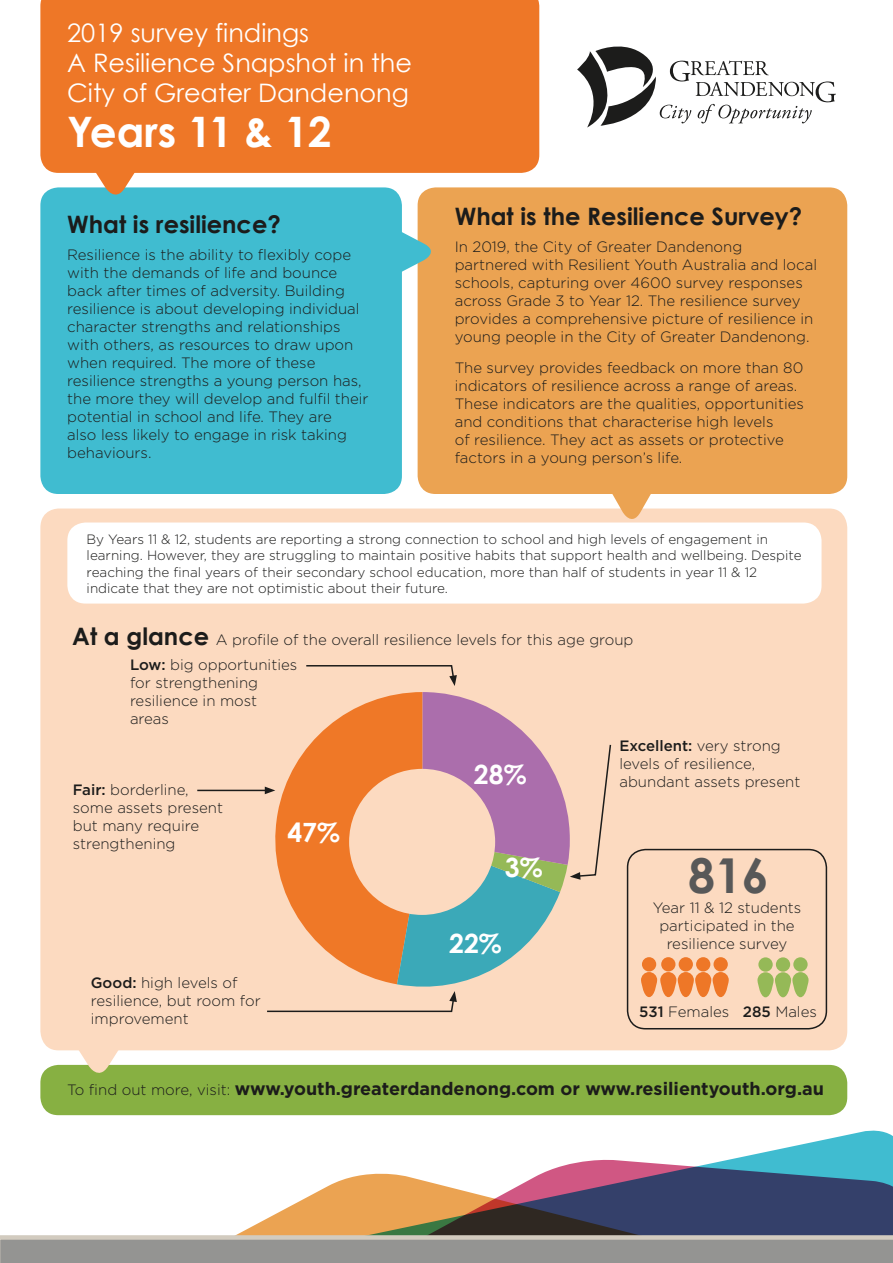
<style>
.page{position:relative;width:893px;height:1263px;background:#fff}
.page>*{position:absolute;margin:0;border:0;box-sizing:border-box;transform-origin:0 0}
.t1{font:700 48.15px "Century Gothic";color:#585858}
.t2{font:700 42px "Century Gothic";color:#fff}
.t3{font:700 26.55px "Century Gothic";color:#fff}
.t4{font:25.5px/30px "Century Gothic";color:#fff}
.t5{font:700 24px "Century Gothic";color:#1c1c1b}
.t6{font:700 18px "Gotham";color:#1c1c1b}
.t7{font:300 15px/18px "Gotham";color:#1c1c1b}
.t8{font:300 13.5px/16.5px "Gotham";color:#1c1c1b}
.s1{font-family:"Century Gothic";font-weight:700;font-size:24px}
.s2{font-weight:500}
.s3{font-weight:300;font-size:15px}
</style>
<div class="page">
<div style="left:40px;top:508px;width:807px;height:542px;background:#fcdac0;border-radius:19px"></div>
<div style="left:627px;top:849px;width:200px;height:180px;border:2px solid #1c1c1b;border-radius:18px"></div>
<div style="left:40px;top:1065px;width:807px;height:50px;background:#87b042;border-radius:18px"></div>
<svg style="left:65px;top:1050px;width:67px;height:23px"></svg>
<div style="left:40px;top:0;width:499px;height:173px;background:#ee7727"></div>
<div style="left:40px;top:187px;width:362px;height:307px;background:#40bcd0;border-radius:18px"></div>
<svg style="left:577px;top:46px;width:259px;height:82px"></svg>
<svg style="left:602px;top:494px;width:59px;height:25px"></svg>
<div style="left:418px;top:187px;width:429px;height:307px;background:#eba352;border-radius:18px"></div>
<svg style="left:82px;top:151px;width:66px;height:44px"></svg>
<svg style="left:401px;top:221px;width:30px;height:62px"></svg>
<div style="left:67px;top:522px;width:754px;height:81px;background:#fff;border-radius:18px"></div>
<svg style="left:306px;top:665px;width:151px;height:21px"></svg>
<hr style="left:197px;top:790px;width:70px;height:1px;background:#1c1c1b">
<svg style="left:265px;top:692px;width:347px;height:321px"></svg>
<div style="left:660px;top:972px;width:16px;height:25px;background:#ee7727;border-radius:8px"></div>
<div style="left:661px;top:957px;width:14px;height:14px;background:#ee7727;border-radius:50%"></div>
<div style="left:641px;top:972px;width:16px;height:25px;background:#ee7727;border-radius:8px"></div>
<div style="left:642px;top:957px;width:14px;height:14px;background:#ee7727;border-radius:50%"></div>
<div style="left:678px;top:972px;width:16px;height:25px;background:#ee7727;border-radius:8px"></div>
<div style="left:679px;top:957px;width:14px;height:14px;background:#ee7727;border-radius:50%"></div>
<div style="left:695px;top:972px;width:16px;height:25px;background:#ee7727;border-radius:8px"></div>
<div style="left:696px;top:957px;width:14px;height:14px;background:#ee7727;border-radius:50%"></div>
<div style="left:713px;top:972px;width:16px;height:25px;background:#ee7727;border-radius:8px"></div>
<div style="left:713px;top:957px;width:15px;height:14px;background:#ee7727;border-radius:50%"></div>
<div style="left:775px;top:972px;width:16px;height:25px;background:#95b957;border-radius:8px"></div>
<div style="left:776px;top:957px;width:14px;height:15px;background:#95b957;border-radius:50%"></div>
<svg style="left:757px;top:972px;width:17px;height:25px"></svg>
<div style="left:758px;top:957px;width:15px;height:15px;background:#95b957;border-radius:50%"></div>
<svg style="left:792px;top:972px;width:17px;height:25px"></svg>
<div style="left:793px;top:957px;width:15px;height:14px;background:#95b957;border-radius:50%"></div>
<svg style="left:742px;top:1130px;width:151px;height:27px;fill:#40bcd0"></svg>
<svg style="left:563px;top:1157px;width:330px;height:78px;background:#5d85a2"></svg>
<svg style="left:236px;top:1166px;width:596px;height:69px"></svg>
<svg style="left:0;top:1235px;width:893px;height:28px;background:#9d9c99"></svg>
<h3 class="t4" style="left:67px;top:17px;width:346px">2019 survey findings<br>A Resilience Snapshot in the<br>City of Greater Dandenong</h3>
<h2 class="t2" style="left:67px;top:106px;width:266px">Years 11 &amp; 12</h2>
<h3 class="t5" style="left:67px;top:209px;width:215px">What is resilience?</h3>
<p class="t7" style="left:67px;top:245px;width:303px">Resilience is the ability to flexibly cope with the demands of life and bounce back after times of adversity. Building resilience is about developing individual character strengths and relationships with others, as resources to draw upon when required. The more of these resilience strengths a young person has, the more they will develop and fulfil their potential in school and life. They are<br>also less likely to engage in risk taking behaviours.</p>
<h3 class="t5" style="left:455px;top:202px;width:349px">What is the Resilience Survey?</h3>
<p class="t7" style="left:455px;top:237px;width:364px">In 2019, the City of Greater Dandenong partnered with Resilient Youth Australia and local schools, capturing over 4600 survey responses across Grade 3 to Year 12. The resilience survey provides a comprehensive picture of resilience in young people in the City of Greater Dandenong.</p>
<p class="t7" style="left:455px;top:358px;width:351px">The survey provides feedback on more than 80 indicators of resilience across a range of areas.<br>These indicators are the qualities, opportunities and conditions that characterise high levels<br>of resilience. They act as assets or protective factors in a young person’s life.</p>
<p class="t8" style="left:87px;top:530px;width:716px">By Years 11 &amp; 12, students are reporting a strong connection to school and high levels of engagement in learning. However, they are struggling to maintain positive habits that support health and wellbeing. Despite reaching the final years of their secondary school education, more than half of students in year 11 &amp; 12 indicate that they are not optimistic about their future.</p>
<p class="t7" style="left:72px;top:630px;width:563px"><span class="s1">At a glance</span> A profile of the overall resilience levels for this age group</p>
<p class="t7" style="left:130px;top:655px;width:169px"><span class="s2">Low:</span> big opportunities for strengthening resilience in most areas</p>
<p class="t7" style="left:73px;top:780px;width:152px"><span class="s2">Fair:</span> borderline, some assets present but many require strengthening</p>
<h3 class="t3" style="left:287px;top:815px;width:54px">47%</h3>
<p class="t7" style="left:91px;top:973px;width:171px"><span class="s2">Good:</span> high levels of resilience, but room for improvement</p>
<h3 class="t3" style="left:474px;top:758px;width:54px">28%</h3>
<h3 class="t3" style="left:505px;top:850px;width:39px">3%</h3>
<h3 class="t3" style="left:449px;top:926px;width:54px">22%</h3>
<p class="t7" style="left:619px;top:737px;width:182px"><span class="s2">Excellent:</span> very strong levels of resilience, abundant assets present</p>
<h1 class="t1" style="left:688px;top:845px;width:82px">816</h1>
<p class="t7" style="left:653px;top:898px;width:150px;text-align:center">Year 11 &amp; 12 students participated in the resilience survey</p>
<p class="t7" style="left:639px;top:1002px;width:179px"><span class="s2">531</span> Females <span class="s2">285</span> Males</p>
<p class="t6" style="left:67px;top:1077px;width:758px"><span class="s3">To find out more, visit:</span> www.youth.greaterdandenong.com or www.resilientyouth.org.au</p>
</div>
